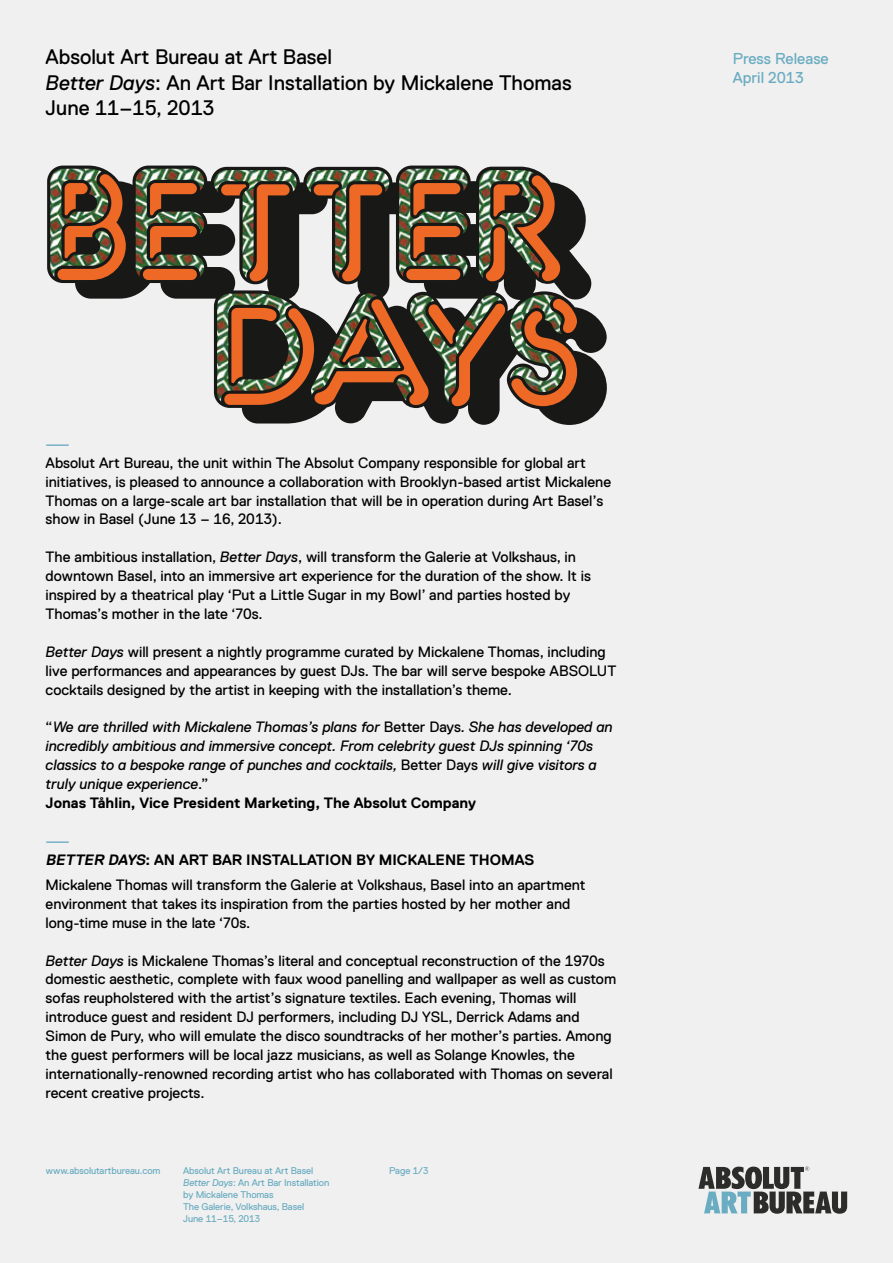
<style>
.page{position:relative;width:893px;height:1263px;background:#f0f0f0}
.page>*{position:absolute;margin:0;border:0;box-sizing:border-box;transform-origin:0 0}
.t1{font:21px/25.2px "Replica Pro";color:#000}
.t2{font:15.75px/18.9px "Replica Pro";color:#6aacc1}
.t3{font:15px/18.9px "Replica Pro";color:#000}
.t4{font:italic 15px/18.9px "Replica Pro";color:#000}
.t5{font:700 15px/18.9px "Replica Pro";color:#000}
.t6{font:15px "Replica Pro";color:#6aacc1}
.t7{font:9.75px/12px "Replica Pro";letter-spacing:-.01em;color:#6aacc1}
.s1{font-style:italic}
.s2{font-style:normal}
.s3{font-weight:700;font-style:normal}
.s4{font-weight:400;color:#6aacc1}
</style>
<div class="page">
<svg style="left:698px;top:1166px;width:149px;height:48px"></svg>
<svg style="left:47px;top:166px;width:560px;height:259px"></svg>
<img style="left:50px;top:169px;width:493px;height:109px">
<img style="left:57px;top:174px;width:520px;height:232px">
<h1 class="t1" style="left:46px;top:45px;width:528px">Absolut Art Bureau at Art Basel<br><span class="s1">Better Days</span>: An Art Bar Installation by Mickalene Thomas<br>June 11–15, 2013</h1>
<p class="t2" style="left:733px;top:50px;width:97px">Press Release<br>April 2013</p>
<p class="t6" style="left:46px;top:435px;width:26px">—</p>
<p class="t3" style="left:46px;top:453px;width:567px">Absolut Art Bureau, the unit within The Absolut Company responsible for global art initiatives, is pleased to announce a collaboration with Brooklyn-based artist Mickalene Thomas on a large-scale art bar installation that will be in operation during Art Basel’s show in Basel (June 13 – 16, 2013).</p>
<p class="t3" style="left:46px;top:548px;width:547px">The ambitious installation, <span class="s1">Better Days</span>, will transform the Galerie at Volkshaus, in downtown Basel, into an immersive art experience for the duration of the show. It is inspired by a theatrical play ‘Put a Little Sugar in my Bowl’ and parties hosted by Thomas’s mother in the late ‘70s.</p>
<p class="t3" style="left:46px;top:642px;width:572px"><span class="s1">Better Days</span> will present a nightly programme curated by Mickalene Thomas, including live performances and appearances by guest DJs. The bar will serve bespoke ABSOLUT cocktails designed by the artist in keeping with the installation’s theme.</p>
<p class="t4" style="left:46px;top:718px;width:569px"><span class="s2">“</span>We are thrilled with Mickalene Thomas’s plans for <span class="s2">Better Days</span>. She has developed an incredibly ambitious and immersive concept. From celebrity guest DJs spinning ‘70s classics to a bespoke range of punches and cocktails, <span class="s2">Better Days</span> will give visitors a truly unique experience<span class="s2">.”<br></span><span class="s3">Jonas Tåhlin, Vice President Marketing, The Absolut Company</span></p>
<p class="t5" style="left:46px;top:831px;width:490px"><span class="s4">—<br></span><span class="s1">BETTER DAYS</span>: AN ART BAR INSTALLATION BY MICKALENE THOMAS</p>
<p class="t3" style="left:46px;top:875px;width:541px">Mickalene Thomas will transform the Galerie at Volkshaus, Basel into an apartment environment that takes its inspiration from the parties hosted by her mother and long-time muse in the late ‘70s.</p>
<p class="t3" style="left:46px;top:951px;width:572px"><span class="s1">Better Days</span> is Mickalene Thomas’s literal and conceptual reconstruction of the 1970s domestic aesthetic, complete with faux wood panelling and wallpaper as well as custom sofas reupholstered with the artist’s signature textiles. Each evening, Thomas will introduce guest and resident DJ performers, including DJ YSL, Derrick Adams and Simon de Pury, who will emulate the disco soundtracks of her mother’s parties. Among the guest performers will be local jazz musicians, as well as Solange Knowles, the internationally-renowned recording artist who has collaborated with Thomas on several recent creative projects.</p>
<p class="t7" style="left:46px;top:1165px;width:116px">www.absolutartbureau.com</p>
<p class="t7" style="left:183px;top:1165px;width:132px">Absolut Art Bureau at Art Basel</p>
<p class="t7" style="left:389px;top:1165px;width:41px">Page 1/3</p>
<p class="t7" style="left:183px;top:1177px;width:148px"><span class="s1">Better Days</span>: An Art Bar Installation by Mickalene Thomas<br>The Galerie, Volkshaus, Basel<br>June 11–15, 2013</p>
</div>
